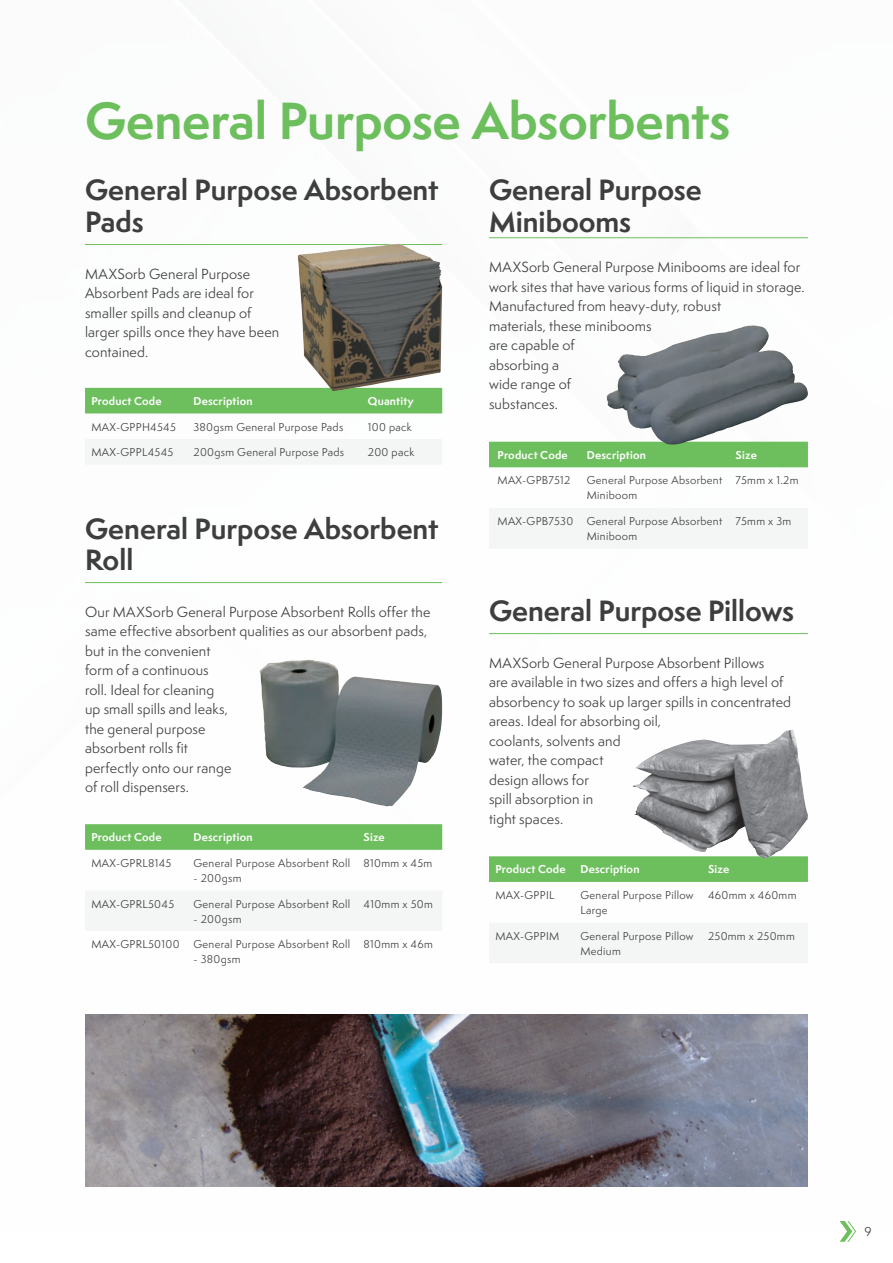
<style>
.page{position:relative;width:893px;height:1263px;background:#fff}
.page>*{position:absolute;margin:0;border:0;box-sizing:border-box;transform-origin:0 0}
.Title_-_Section__TOC{font:700 48px "Semplicita Pro";letter-spacing:-.005em;color:#6dbf5d}
.Header_-_Product_Name__TOC{font:700 27px/31.5px "Semplicita Pro";color:#3e3e3f}
.t1{font:13.5px/19.5px "Semplicita Pro";letter-spacing:.01em;color:#3e3e3f}
.t2{font:12px "Semplicita Pro";color:#3e3e3f}
.Table_-_Data{font:10.5px/15px "Semplicita Pro";letter-spacing:.03em;color:#3e3e3f}
.Table_-_Header_white{font:700 10.5px "Semplicita Pro";letter-spacing:.02em;color:#fff}
</style>
<div class="page">
<svg style="left:840px;top:1221px;width:16px;height:21px"></svg>
<hr style="left:489px;top:633px;width:319px;height:1px;background:#6dbf5d">
<div style="left:489px;top:856px;width:319px;height:26px;background:#6dbf5d"></div>
<div style="left:489px;top:923px;width:319px;height:40px;background:#f4f5f5"></div>
<img style="left:633px;top:730px;width:157px;height:122px">
<hr style="left:85px;top:582px;width:357px;height:1px;background:#6dbf5d">
<svg style="left:85px;top:824px;width:357px;height:26px;background:#6fbf5f"></svg>
<div style="left:85px;top:891px;width:357px;height:40px;background:#f4f5f5"></div>
<img style="left:260px;top:660px;width:183px;height:146px">
<hr style="left:489px;top:237px;width:319px;height:1px;background:#6dbf5d">
<div style="left:489px;top:442px;width:319px;height:25px;background:#6dbf5d"></div>
<div style="left:489px;top:508px;width:319px;height:40px;background:#f4f5f5"></div>
<img style="left:606px;top:325px;width:202px;height:119px">
<hr style="left:85px;top:244px;width:357px;height:1px;background:#6dbf5d">
<div style="left:85px;top:388px;width:357px;height:25px;background:#6dbf5d"></div>
<div style="left:85px;top:439px;width:357px;height:25px;background:#f4f5f5"></div>
<img style="left:297px;top:244px;width:145px;height:147px">
<img style="left:85px;top:1014px;width:723px;height:172px">
<p class="Title_-_Section__TOC" style="left:85px;top:85px;width:647px">General Purpose Absorbents</p>
<p class="Header_-_Product_Name__TOC" style="left:489px;top:174px;width:214px">General Purpose<br>Minibooms</p>
<p class="t1" style="left:489px;top:257px;width:316px">MAXSorb General Purpose Minibooms are ideal for work sites that have various forms of liquid in storage.<br>Manufactured from heavy-duty, robust<br>materials, these minibooms<br>are capable of<br>absorbing a<br>wide range of<br>substances.</p>
<p class="Header_-_Product_Name__TOC" style="left:85px;top:174px;width:355px">General Purpose Absorbent<br>Pads</p>
<p class="t1" style="left:85px;top:264px;width:196px">MAXSorb General Purpose<br>Absorbent Pads are ideal for smaller spills and cleanup of larger spills once they have been contained.</p>
<p class="Table_-_Header_white" style="left:91px;top:393px;width:72px">Product Code</p>
<p class="Table_-_Header_white" style="left:193px;top:393px;width:61px">Description</p>
<p class="Table_-_Header_white" style="left:368px;top:393px;width:47px">Quantity</p>
<p class="Table_-_Data" style="left:91px;top:419px;width:86px">MAX-GPPH4545</p>
<p class="Table_-_Data" style="left:193px;top:419px;width:151px">380gsm General Purpose Pads</p>
<p class="Table_-_Data" style="left:368px;top:419px;width:45px">100 pack</p>
<p class="Table_-_Data" style="left:91px;top:445px;width:83px">MAX-GPPL4545</p>
<p class="Table_-_Data" style="left:193px;top:445px;width:152px">200gsm General Purpose Pads</p>
<p class="Table_-_Data" style="left:368px;top:445px;width:48px">200 pack</p>
<p class="Table_-_Header_white" style="left:497px;top:447px;width:72px">Product Code</p>
<p class="Table_-_Header_white" style="left:587px;top:447px;width:61px">Description</p>
<p class="Table_-_Header_white" style="left:736px;top:447px;width:23px">Size</p>
<p class="Table_-_Data" style="left:497px;top:473px;width:74px">MAX-GPB7512</p>
<p class="Table_-_Data" style="left:587px;top:473px;width:137px">General Purpose Absorbent<br>Miniboom</p>
<p class="Table_-_Data" style="left:736px;top:473px;width:64px">75mm x 1.2m</p>
<p class="Table_-_Data" style="left:497px;top:513px;width:77px">MAX-GPB7530</p>
<p class="Table_-_Data" style="left:587px;top:513px;width:137px">General Purpose Absorbent<br>Miniboom</p>
<p class="Table_-_Data" style="left:736px;top:513px;width:57px">75mm x 3m</p>
<p class="Header_-_Product_Name__TOC" style="left:85px;top:512px;width:355px">General Purpose Absorbent<br>Roll</p>
<p class="t1" style="left:85px;top:602px;width:347px">Our MAXSorb General Purpose Absorbent Rolls offer the same effective absorbent qualities as our absorbent pads, but in the convenient<br>form of a continuous<br>roll. Ideal for cleaning<br>up small spills and leaks,<br>the general purpose<br>absorbent rolls fit<br>perfectly onto our range<br>of roll dispensers.</p>
<p class="Table_-_Header_white" style="left:91px;top:829px;width:72px">Product Code</p>
<p class="Table_-_Header_white" style="left:193px;top:829px;width:61px">Description</p>
<p class="Table_-_Header_white" style="left:364px;top:829px;width:23px">Size</p>
<p class="Table_-_Data" style="left:91px;top:855px;width:82px">MAX-GPRL8145</p>
<p class="Table_-_Data" style="left:193px;top:855px;width:158px">General Purpose Absorbent Roll</p>
<p class="Table_-_Data" style="left:193px;top:870px;width:49px">- 200gsm</p>
<p class="Header_-_Product_Name__TOC" style="left:489px;top:595px;width:307px">General Purpose Pillows</p>
<p class="t1" style="left:489px;top:653px;width:304px">MAXSorb General Purpose Absorbent Pillows<br>are available in two sizes and offers a high level of absorbency to soak up larger spills in concentrated areas. Ideal for absorbing oil,<br>coolants, solvents and<br>water, the compact<br>design allows for<br>spill absorption in<br>tight spaces.</p>
<p class="Table_-_Header_white" style="left:495px;top:862px;width:72px">Product Code</p>
<p class="Table_-_Header_white" style="left:580px;top:862px;width:61px">Description</p>
<p class="Table_-_Header_white" style="left:708px;top:862px;width:23px">Size</p>
<p class="Table_-_Data" style="left:495px;top:887px;width:61px">MAX-GPPIL</p>
<p class="Table_-_Data" style="left:580px;top:887px;width:115px">General Purpose Pillow<br>Large</p>
<p class="Table_-_Data" style="left:708px;top:887px;width:90px">460mm x 460mm</p>
<p class="Table_-_Data" style="left:495px;top:928px;width:65px">MAX-GPPIM</p>
<p class="Table_-_Data" style="left:580px;top:928px;width:115px">General Purpose Pillow<br>Medium</p>
<p class="Table_-_Data" style="left:708px;top:928px;width:88px">250mm x 250mm</p>
<p class="Table_-_Data" style="left:364px;top:855px;width:70px">810mm x 45m</p>
<p class="Table_-_Data" style="left:91px;top:896px;width:84px">MAX-GPRL5045</p>
<p class="Table_-_Data" style="left:193px;top:896px;width:158px">General Purpose Absorbent Roll</p>
<p class="Table_-_Data" style="left:193px;top:911px;width:49px">- 200gsm</p>
<p class="Table_-_Data" style="left:364px;top:896px;width:71px">410mm x 50m</p>
<p class="Table_-_Data" style="left:91px;top:936px;width:90px">MAX-GPRL50100</p>
<p class="Table_-_Data" style="left:193px;top:936px;width:158px">General Purpose Absorbent Roll</p>
<p class="Table_-_Data" style="left:193px;top:952px;width:49px">- 380gsm</p>
<p class="Table_-_Data" style="left:364px;top:936px;width:71px">810mm x 46m</p>
<p class="t2" style="left:864px;top:1223px;width:9px">9</p>
</div>
